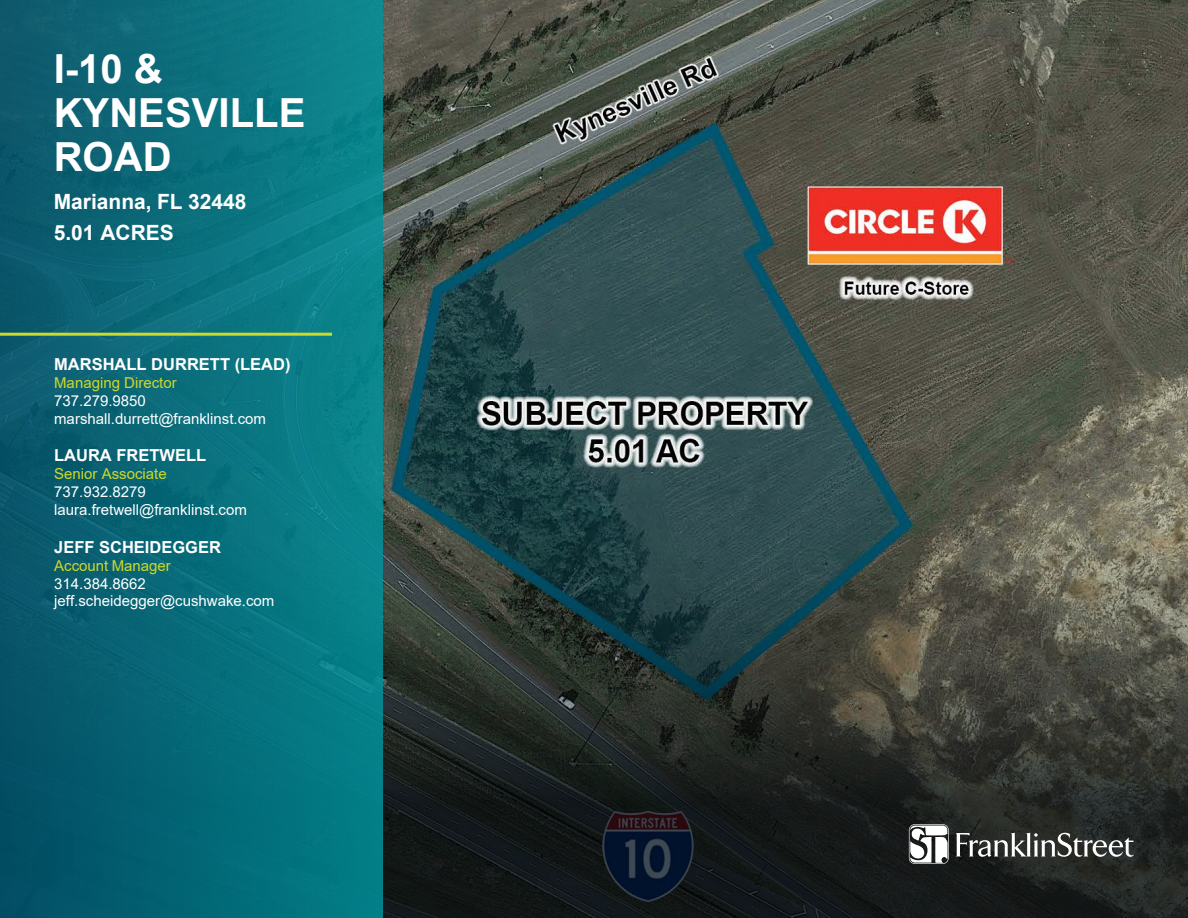
<style>
.page{position:relative;width:1188px;height:918px;background:#fff}
.page>*{position:absolute;margin:0;border:0;box-sizing:border-box;transform-origin:0 0}
.t1{font:700 40.05px/44px "Arial";color:#fff}
.t2{font:700 21px/30.9px "Arial";color:#fff}
.t3{font:700 16.5px "Arial";color:#fff}
.t4{font:15px/18px "Arial";color:#fff}
.s1{color:#cfd928}
</style>
<div class="page">
<img style="left:382px;top:0;width:806px;height:401px">
<svg style="left:382px;top:401px;width:806px;height:517px;background:#353f3b"></svg>
<div style="left:0;top:0;width:382px;height:918px;background:linear-gradient(to right,#095368,#09868d)"></div>
<hr style="left:0;top:333px;width:332px;height:3px;background:#ccdb2a">
<svg style="left:956px;top:833px;width:178px;height:24px"></svg>
<svg style="left:909px;top:824px;width:40px;height:40px"></svg>
<h1 class="t1" style="left:54px;top:47px;width:111px">I-10 &amp;</h1>
<p class="t1" style="left:54px;top:91px;width:253px">KYNESVILLE<br>ROAD</p>
<p class="t2" style="left:54px;top:187px;width:194px">Marianna, FL 32448<br>5.01 ACRES</p>
<p class="t3" style="left:54px;top:352px;width:238px">MARSHALL DURRETT (LEAD)</p>
<p class="t4" style="left:54px;top:373px;width:213px"><span class="s1">Managing Director<br></span>737.279.9850 marshall.durrett@franklinst.com</p>
<p class="t3" style="left:54px;top:444px;width:154px">LAURA FRETWELL</p>
<p class="t4" style="left:54px;top:465px;width:194px"><span class="s1">Senior Associate<br></span>737.932.8279 laura.fretwell@franklinst.com</p>
<p class="t3" style="left:54px;top:536px;width:168px">JEFF SCHEIDEGGER</p>
<p class="t4" style="left:54px;top:557px;width:222px;line-height:17.4px"><span class="s1">Account Manager<br></span>314.384.8662 jeff.scheidegger@cushwake.com</p>
</div>
